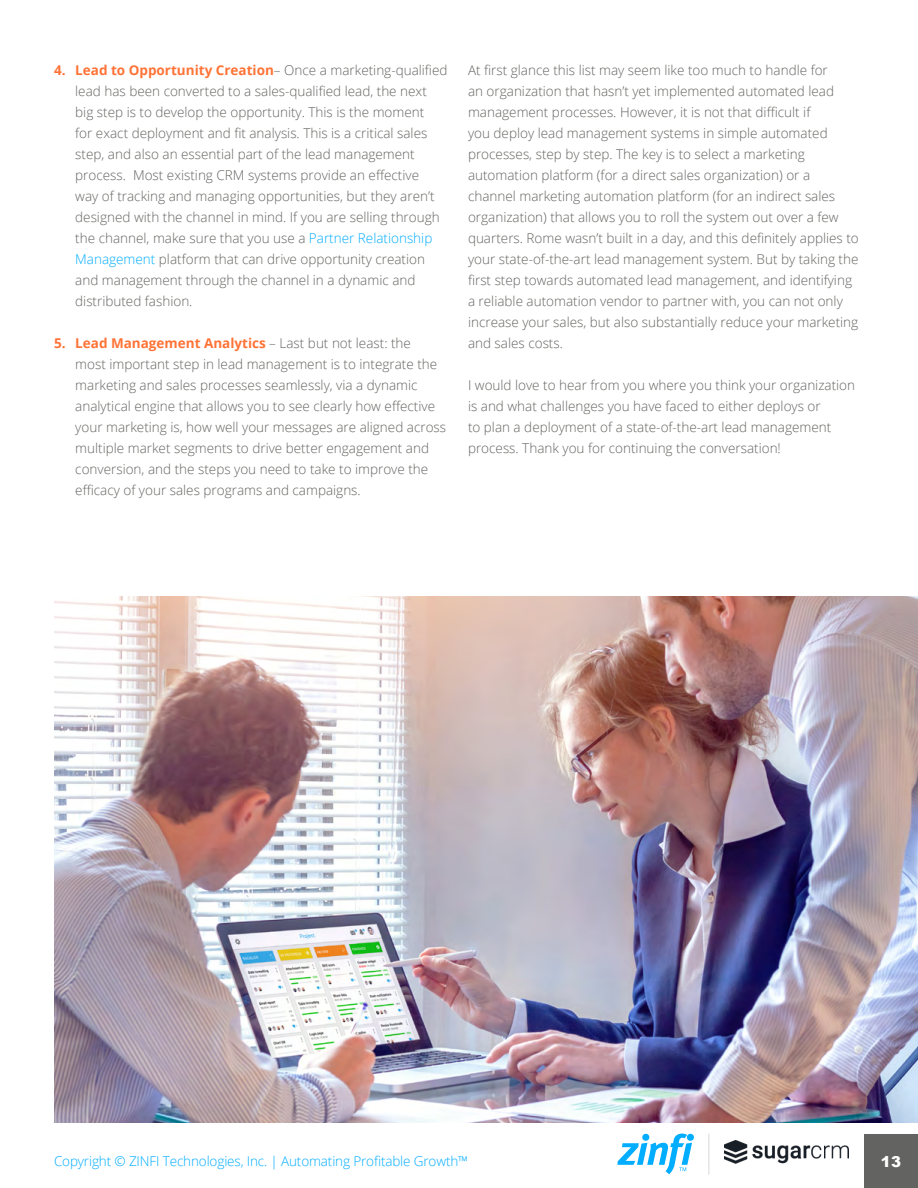
<style>
.page{position:relative;width:918px;height:1188px;background:#fff}
.page>*{position:absolute;margin:0;border:0;box-sizing:border-box;transform-origin:0 0}
.t1{font:900 15px "Arial";color:#fff}
.t2{font:300 13.5px/21px "Open Sans";color:#636361}
.t3{font:300 13.5px "Open Sans";letter-spacing:-.01em;color:#00adff}
.s1{font-weight:700;color:#ff7336}
.s2{color:#00adff}
</style>
<div class="page">
<div style="left:864px;top:1134px;width:54px;height:54px;background:#636361"></div>
<hr style="left:708px;top:1134px;width:1px;height:41px;background:#d8d8d8">
<svg style="left:617px;top:1134px;width:77px;height:40px"></svg>
<img style="left:54px;top:596px;width:864px;height:527px">
<img style="left:725px;top:1141px;width:123px;height:23px">
<p class="t2" style="left:75px;top:59px;width:374px;text-indent:-21px"><span class="s1">4. Lead to Opportunity Creation</span>– Once a marketing-qualified lead has been converted to a sales-qualified lead, the next big step is to develop the opportunity. This is the moment<br>for exact deployment and fit analysis. This is a critical sales step, and also an essential part of the lead management process. Most existing CRM systems provide an effective<br>way of tracking and managing opportunities, but they aren’t designed with the channel in mind. If you are selling through the channel, make sure that you use a <span class="s2">Partner Relationship Management</span> platform that can drive opportunity creation and management through the channel in a dynamic and distributed fashion.</p>
<p class="t2" style="left:75px;top:332px;width:372px;text-indent:-21px"><span class="s1">5. Lead Management Analytics</span> – Last but not least: the<br>most important step in lead management is to integrate the marketing and sales processes seamlessly, via a dynamic analytical engine that allows you to see clearly how effective your marketing is, how well your messages are aligned across multiple market segments to drive better engagement and conversion, and the steps you need to take to improve the efficacy of your sales programs and campaigns.</p>
<p class="t2" style="left:468px;top:59px;width:392px">At first glance this list may seem like too much to handle for<br>an organization that hasn’t yet implemented automated lead management processes. However, it is not that difficult if<br>you deploy lead management systems in simple automated processes, step by step. The key is to select a marketing automation platform (for a direct sales organization) or a channel marketing automation platform (for an indirect sales organization) that allows you to roll the system out over a few quarters. Rome wasn’t built in a day, and this definitely applies to your state-of-the-art lead management system. But by taking the first step towards automated lead management, and identifying a reliable automation vendor to partner with, you can not only increase your sales, but also substantially reduce your marketing and sales costs.</p>
<p class="t2" style="left:468px;top:374px;width:389px">I would love to hear from you where you think your organization is and what challenges you have faced to either deploys or<br>to plan a deployment of a state-of-the-art lead management process. Thank you for continuing the conversation!</p>
<p class="t3" style="left:54px;top:1152px;width:416px">Copyright © ZINFI Technologies, Inc. | Automating Profitable Growth™</p>
<p class="t1" style="left:881px;top:1150px;width:22px">13</p>
</div>
